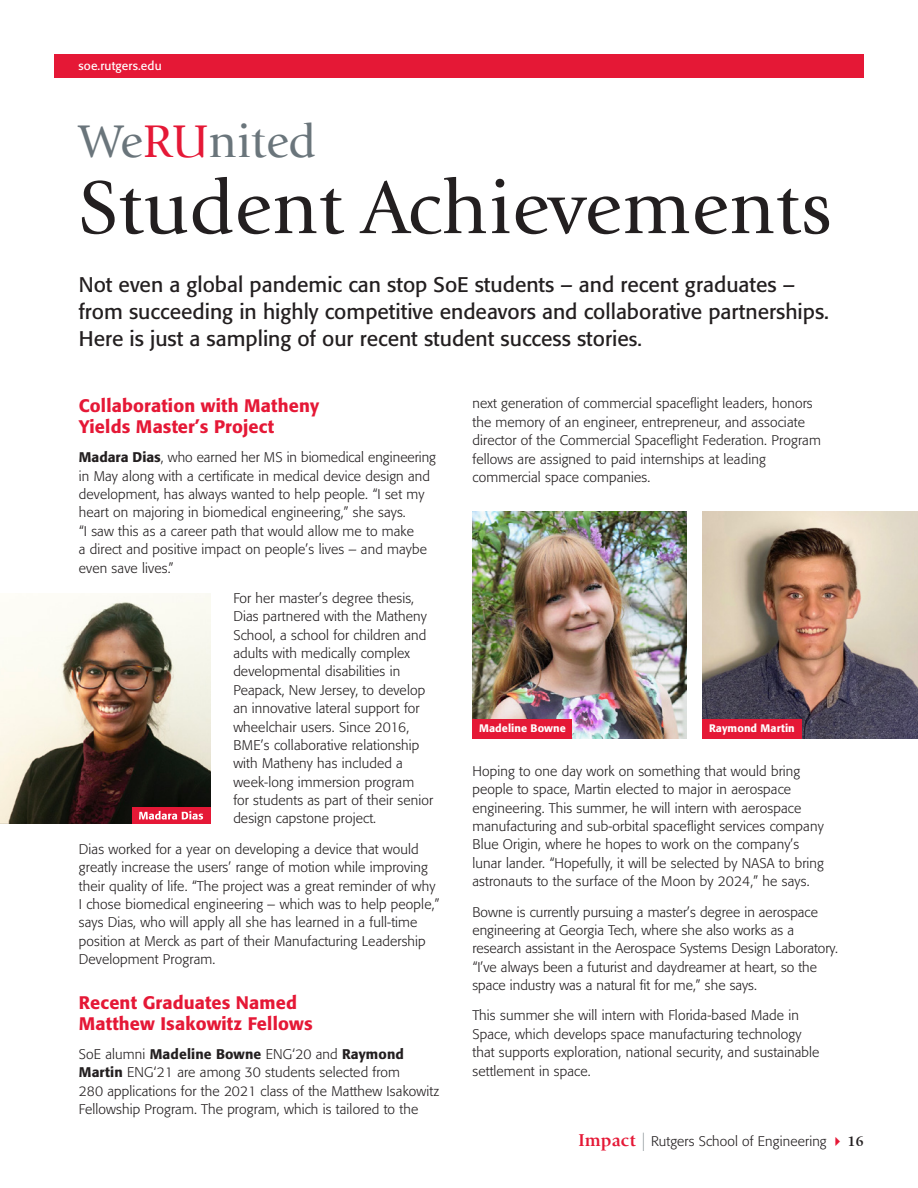
<style>
.page{position:relative;width:918px;height:1188px;background:#fff}
.page>*{position:absolute;margin:0;border:0;box-sizing:border-box;transform-origin:0 0}
.t1{font:78px "Giovanni Std";letter-spacing:.01em;color:#231f20}
.t2{font:48px "Giovanni Std";color:#6a757b}
.t3{font:21px/27px "Formata";color:#231f20}
.t4{font:500 18px/21px "Formata";letter-spacing:.01em;color:#e51836}
.t5{font:700 15px "Giovanni Std";color:#231f20}
.t6{font:300 13.8px/18.3px "Formata";letter-spacing:.01em;color:#231f20}
.t7{font:12px "Formata";letter-spacing:.01em;color:#fff}
.t8{font:500 10.8px "Formata";letter-spacing:.01em;color:#fff}
.s1{color:#e51836}
.s2{font-size:19.5px}
.s3{font-weight:500}
.s4{font-family:"Giovanni Std";font-weight:700;font-size:18px;color:#e51836}
.s5{font-family:"Neue Helvetica Pro 29 Cm Ult Lt";font-weight:400;font-size:25.5px;color:#6a757b}
</style>
<div class="page">
<div style="left:54px;top:54px;width:810px;height:24px;background:#e51836"></div>
<img style="left:0;top:593px;width:211px;height:231px">
<div style="left:133px;top:807px;width:78px;height:17px;background:#e51836"></div>
<svg style="left:139px;top:811px;width:64px;height:9px"></svg>
<img style="left:472px;top:512px;width:214px;height:227px">
<div style="left:472px;top:719px;width:100px;height:20px;background:#e51836"></div>
<img style="left:703px;top:512px;width:215px;height:227px">
<div style="left:703px;top:719px;width:99px;height:20px;background:#e51836"></div>
<p class="t7" style="left:79px;top:58px;width:85px">soe.rutgers.edu</p>
<p class="t2" style="left:79px;top:114px;width:239px">We<span class="s1">RU</span>nited</p>
<p class="t1" style="left:79px;top:164px;width:754px">Student Achievements</p>
<p class="t3" style="left:79px;top:271px;width:752px">Not even a global pandemic can stop SoE students – and recent graduates – from succeeding in highly competitive endeavors and collaborative partnerships.<br>Here is just a sampling of our recent student success storie<span class="s2">s.</span></p>
<p class="t4" style="left:79px;top:395px;width:242px">Collaboration with Matheny<br>Yields Master’s Project</p>
<p class="t6" style="left:79px;top:448px;width:359px"><span class="s3">Madara Dias</span>, who earned her MS in biomedical engineering in May along with a certificate in medical device design and development, has always wanted to help people. “I set my heart on majoring in biomedical engineering,” she says.<br>“I saw this as a career path that would allow me to make<br>a direct and positive impact on people’s lives – and maybe even save lives.”</p>
<p class="t6" style="left:233px;top:589px;width:201px">For her master’s degree thesis,<br>Dias partnered with the Matheny<br>School, a school for children and adults with medically complex developmental disabilities in<br>Peapack, New Jersey, to develop an innovative lateral support for wheelchair users. Since 2016,<br>BME’s collaborative relationship with Matheny has included a week-long immersion program for students as part of their senior design capstone project.</p>
<p class="t6" style="left:79px;top:840px;width:362px">Dias worked for a year on developing a device that would greatly increase the users’ range of motion while improving their quality of life. “The project was a great reminder of why I chose biomedical engineering – which was to help people,” says Dias, who will apply all she has learned in a full-time position at Merck as part of their Manufacturing Leadership Development Program.</p>
<p class="t4" style="left:79px;top:992px;width:235px">Recent Graduates Named<br>Matthew Isakowitz Fellows</p>
<p class="t6" style="left:79px;top:1045px;width:362px">SoE alumni <span class="s3">Madeline Bowne</span> ENG‘20 and <span class="s3">Raymond Martin</span> ENG‘21 are among 30 students selected from<br>280 applications for the 2021 class of the Matthew Isakowitz Fellowship Program. The program, which is tailored to the</p>
<p class="t6" style="left:472px;top:395px;width:342px">next generation of commercial spaceflight leaders, honors the memory of an engineer, entrepreneur, and associate</p>
<p class="t6" style="left:472px;top:431px;width:350px">director of the Commercial Spaceflight Federation. Program fellows are assigned to paid internships at leading commercial space companies.</p>
<p class="t8" style="left:479px;top:721px;width:88px">Madeline Bowne</p>
<p class="t8" style="left:709px;top:721px;width:87px">Raymond Martin</p>
<p class="t6" style="left:472px;top:762px;width:353px">Hoping to one day work on something that would bring people to space, Martin elected to major in aerospace engineering. This summer, he will intern with aerospace manufacturing and sub-orbital spaceflight services company Blue Origin, where he hopes to work on the company’s lunar lander. “Hopefully, it will be selected by NASA to bring astronauts to the surface of the Moon by 2024,” he says.</p>
<p class="t6" style="left:472px;top:903px;width:367px">Bowne is currently pursuing a master’s degree in aerospace engineering at Georgia Tech, where she also works as a research assistant in the Aerospace Systems Design Laboratory. “I’ve always been a futurist and daydreamer at heart, so the space industry was a natural fit for me,” she says.</p>
<p class="t6" style="left:472px;top:1007px;width:348px">This summer she will intern with Florida-based Made in Space, which develops space manufacturing technology that supports exploration, national security, and sustainable settlement in space.</p>
<p class="t6" style="left:579px;top:1132px;width:249px"><span class="s4">Impact</span> <span class="s5">I</span> Rutgers School of Engineering</p>
<p class="t5" style="left:847px;top:1132px;width:18px">16</p>
</div>
